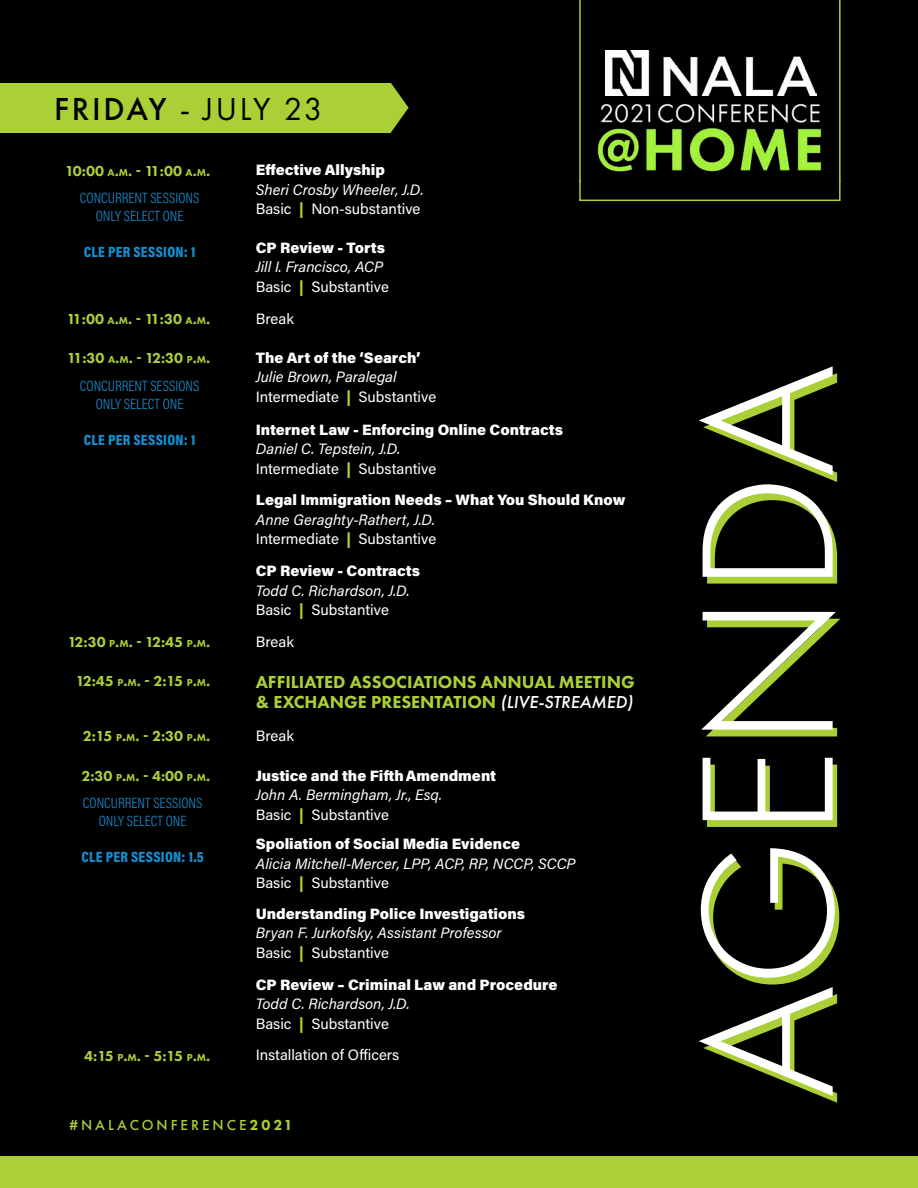
<style>
.page{position:relative;width:918px;height:1188px;background:#000}
.page>*{position:absolute;margin:0;border:0;box-sizing:border-box;transform-origin:0 0}
.t1{font:300 195px "Futura PT";color:#fff}
.t2{font:33px "Futura PT";letter-spacing:.065em;color:#000}
.t3{font:800 18px/19.5px "Futura PT";color:#abd037}
.t4{font:italic 15px/19.5px "Acumin Pro";color:#fff}
.t5{font:900 15px "Acumin Pro";color:#fff}
.t6{font:800 15px "Futura PT";letter-spacing:-.075em;color:#abd037}
.t7{font:15px/19.5px "Acumin Pro";letter-spacing:-.005em;color:#fff}
.t8{font:300 15px/18px "Acumin Pro Cond";color:#188ccc;text-align:center}
.t9{font:900 15px "Acumin Pro Cond";letter-spacing:.02em;color:#188ccc}
.t10{font:500 15px "Futura PT";letter-spacing:.2em;color:#abd037}
.s1{font-weight:500}
.s2{font-size:10.5px}
.s3{font-style:inherit}
.s4{font-style:normal}
.s5{font-weight:900;font-style:normal;color:#abd037}
.s6{font-style:italic}
.s7{font-weight:900;color:#abd037}
.s8{font-weight:500;font-style:italic;color:#fff}
.s9{font-weight:800}
</style>
<div class="page">
<div style="left:0;top:83px;width:391px;height:50px;background:#abd037"></div>
<svg style="left:391px;top:83px;width:18px;height:50px"></svg>
<svg style="left:579px;top:0;width:262px;height:201px"></svg>
<div style="left:0;top:1157px;width:918px;height:31px;background:#abd037"></div>
<h2 class="t2" style="left:54px;top:89px;width:270px"><span class="s1">FRIDAY</span> - JULY 23</h2>
<p class="t6" style="left:65px;top:161px;width:147px">10:00 <span class="s2">A</span><span class="s3">.</span><span class="s2">M</span><span class="s3">.</span> - 11:00 <span class="s2">A</span><span class="s3">.</span><span class="s2">M</span><span class="s3">.</span></p>
<p class="t5" style="left:256px;top:159px;width:131px">Effective Allyship</p>
<p class="t4" style="left:256px;top:179px;width:169px">Sheri Crosby Wheeler, J.D.<br><span class="s4">Basic</span> <span class="s5">|</span> <span class="s4">Non-substantive</span></p>
<p class="t5" style="left:256px;top:237px;width:131px">CP Review - Torts</p>
<p class="t4" style="left:256px;top:256px;width:135px">Jill I. Francisco, ACP<br><span class="s4">Basic</span> <span class="s5">|</span> <span class="s4">Substantive</span></p>
<p class="t6" style="left:67px;top:310px;width:145px">11:00 <span class="s2">A</span><span class="s3">.</span><span class="s2">M</span><span class="s3">.</span> - 11:30 <span class="s2">A</span><span class="s3">.</span><span class="s2">M</span><span class="s3">.</span></p>
<p class="t7" style="left:256px;top:308px;width:40px">Break</p>
<p class="t6" style="left:67px;top:349px;width:145px">11:30 <span class="s2">A</span><span class="s3">.</span><span class="s2">M</span><span class="s3">.</span> - 12:30 <span class="s2">P</span><span class="s3">.</span><span class="s2">M</span><span class="s3">.</span></p>
<p class="t5" style="left:256px;top:347px;width:166px">The Art of the ‘Search’</p>
<p class="t7" style="left:256px;top:367px;width:182px"><span class="s6">Julie Brown, Paralegal<br></span>Intermediate <span class="s7">|</span> Substantive</p>
<p class="t5" style="left:256px;top:419px;width:309px">Internet Law - Enforcing Online Contracts</p>
<p class="t7" style="left:256px;top:438px;width:182px"><span class="s6">Daniel C. Tepstein, J.D.<br></span>Intermediate <span class="s7">|</span> Substantive</p>
<p class="t5" style="left:256px;top:489px;width:371px">Legal Immigration Needs – What You Should Know</p>
<p class="t4" style="left:256px;top:509px;width:182px">Anne Geraghty-Rathert, J.D.<br><span class="s4">Intermediate</span> <span class="s5">|</span> <span class="s4">Substantive</span></p>
<p class="t5" style="left:256px;top:560px;width:166px">CP Review - Contracts</p>
<p class="t4" style="left:256px;top:580px;width:156px">Todd C. Richardson, J.D.<br><span class="s4">Basic</span> <span class="s5">|</span> <span class="s4">Substantive</span></p>
<p class="t6" style="left:68px;top:633px;width:144px">12:30 <span class="s2">P</span><span class="s3">.</span><span class="s2">M</span><span class="s3">.</span> - 12:45 <span class="s2">P</span><span class="s3">.</span><span class="s2">M</span><span class="s3">.</span></p>
<p class="t7" style="left:256px;top:631px;width:40px">Break</p>
<p class="t6" style="left:76px;top:672px;width:136px">12:45 <span class="s2">P</span><span class="s3">.</span><span class="s2">M</span><span class="s3">.</span> - 2:15 <span class="s2">P</span><span class="s3">.</span><span class="s2">M</span><span class="s3">.</span></p>
<p class="t3" style="left:256px;top:672px;width:381px">AFFILIATED ASSOCIATIONS ANNUAL MEETING &amp; EXCHANGE PRESENTATION <span class="s8">(LIVE-STREAMED)</span></p>
<p class="t6" style="left:83px;top:727px;width:129px">2:15 <span class="s2">P</span><span class="s3">.</span><span class="s2">M</span><span class="s3">.</span> - 2:30 <span class="s2">P</span><span class="s3">.</span><span class="s2">M</span><span class="s3">.</span></p>
<p class="t7" style="left:256px;top:725px;width:40px">Break</p>
<p class="t6" style="left:81px;top:767px;width:130px">2:30 <span class="s2">P</span><span class="s3">.</span><span class="s2">M</span><span class="s3">.</span> - 4:00 <span class="s2">P</span><span class="s3">.</span><span class="s2">M</span><span class="s3">.</span></p>
<p class="t5" style="left:256px;top:765px;width:242px">Justice and the FifthAmendment</p>
<p class="t4" style="left:256px;top:785px;width:188px">John A. Bermingham, Jr., Esq.<br><span class="s4">Basic</span> <span class="s5">|</span> <span class="s4">Substantive</span></p>
<p class="t5" style="left:256px;top:834px;width:266px">Spoliation of Social Media Evidence</p>
<p class="t4" style="left:256px;top:853px;width:321px">Alicia Mitchell-Mercer, LPP, ACP, RP, NCCP, SCCP<br><span class="s4">Basic</span> <span class="s5">|</span> <span class="s4">Substantive</span></p>
<p class="t5" style="left:256px;top:903px;width:271px">Understanding Police Investigations</p>
<p class="t4" style="left:256px;top:922px;width:247px">Bryan F. Jurkofsky, Assistant Professor<br><span class="s4">Basic</span> <span class="s5">|</span> <span class="s4">Substantive</span></p>
<p class="t5" style="left:256px;top:974px;width:303px">CP Review – Criminal Law and Procedure</p>
<p class="t4" style="left:256px;top:994px;width:156px">Todd C. Richardson, J.D.<br><span class="s4">Basic</span> <span class="s5">|</span> <span class="s4">Substantive</span></p>
<p class="t6" style="left:84px;top:1047px;width:128px">4:15 <span class="s2">P</span><span class="s3">.</span><span class="s2">M</span><span class="s3">.</span> - 5:15 <span class="s2">P</span><span class="s3">.</span><span class="s2">M</span><span class="s3">.</span></p>
<p class="t7" style="left:256px;top:1045px;width:145px">Installation of Officers</p>
<p class="t8" style="left:80px;top:189px;width:121px">CONCURRENT SESSIONS<br>ONLY SELECT ONE</p>
<p class="t9" style="left:84px;top:242px;width:113px">CLE PER SESSION: 1</p>
<p class="t8" style="left:80px;top:377px;width:121px">CONCURRENT SESSIONS<br>ONLY SELECT ONE</p>
<p class="t9" style="left:84px;top:430px;width:113px">CLE PER SESSION: 1</p>
<p class="t8" style="left:83px;top:793px;width:121px">CONCURRENT SESSIONS<br>ONLY SELECT ONE</p>
<p class="t9" style="left:81px;top:847px;width:124px">CLE PER SESSION: 1.5</p>
<p class="t10" style="left:69px;top:1116px;width:225px">#NALACONFERENCE<span class="s9">2021</span></p>
<h1 class="t1" style="left:657px;top:1099px;width:736px;rotate:-90deg">AGENDA</h1>
</div>
